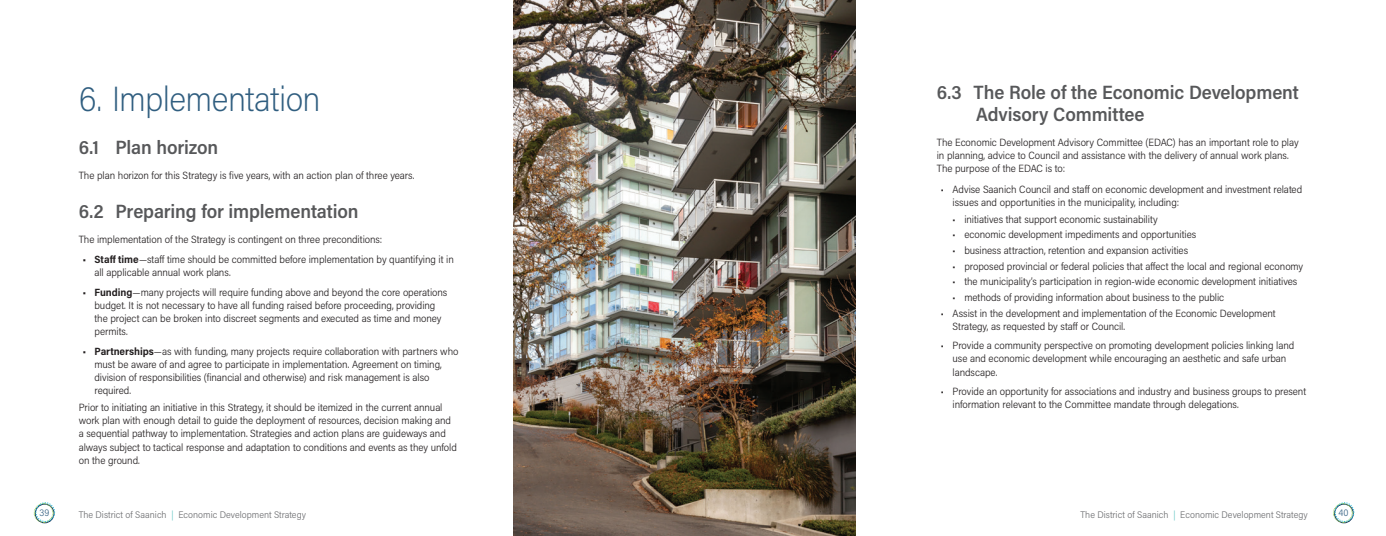
<style>
.page{position:relative;width:1386px;height:536px;background:#fff}
.page>*{position:absolute;margin:0;border:0;box-sizing:border-box;transform-origin:0 0}
.t1{font:200 35px "Acumin Pro Semi Cond";letter-spacing:-.015em;color:#305e80}
.t2{font:600 19.25px/21.9px "Acumin Pro Semi Cond";letter-spacing:-.005em;color:#57585a}
.Paragraph{font:300 10.5px/13.1px "Acumin Pro Semi Cond";letter-spacing:-.01em;color:#231f20}
.t3{font:300 9.62px "Acumin Pro Semi Cond";color:#6c6d70}
.t4{font:300 9.62px "Acumin Pro Semi Cond";color:#305e80}
.s1{font-weight:700}
.s2{color:#64c6c3}
</style>
<div class="page">
<svg style="left:1333px;top:502px;width:21px;height:21px"></svg>
<svg style="left:34px;top:502px;width:21px;height:21px"></svg>
<img style="left:513px;top:0;width:142px;height:536px">
<img style="left:655px;top:0;width:200px;height:536px">
<p class="t1" style="left:79px;top:75px;width:244px">6. Implementation</p>
<p class="t2" style="left:79px;top:135px;width:141px">6.1 Plan horizon</p>
<p class="Paragraph" style="left:79px;top:168px;width:337px">The plan horizon for this Strategy is five years, with an action plan of three years.</p>
<p class="t2" style="left:79px;top:199px;width:281px">6.2 Preparing for implementation</p>
<p class="Paragraph" style="left:79px;top:232px;width:305px">The implementation of the Strategy is contingent on three preconditions:</p>
<p class="Paragraph" style="left:94px;top:252px;width:361px;text-indent:-12px"><span class="s1">• Staff time</span>—staff time should be committed before implementation by quantifying it in all applicable annual work plans.</p>
<p class="Paragraph" style="left:94px;top:285px;width:354px;text-indent:-12px"><span class="s1">• Funding</span>—many projects will require funding above and beyond the core operations budget. It is not necessary to have all funding raised before proceeding, providing the project can be broken into discreet segments and executed as time and money permits.</p>
<p class="Paragraph" style="left:94px;top:344px;width:366px;text-indent:-12px"><span class="s1">• Partnerships</span>—as with funding, many projects require collaboration with partners who must be aware of and agree to participate in implementation. Agreement on timing, division of responsibilities (financial and otherwise) and risk management is also required.</p>
<p class="Paragraph" style="left:79px;top:400px;width:380px">Prior to initiating an initiative in this Strategy, it should be itemized in the current annual work plan with enough detail to guide the deployment of resources, decision making and a sequential pathway to implementation. Strategies and action plans are guideways and always subject to tactical response and adaptation to conditions and events as they unfold on the ground.</p>
<p class="t2" style="left:976px;top:81px;width:324px;text-indent:-39px">6.3 The Role of the Economic Development<br>Advisory Committee</p>
<p class="Paragraph" style="left:937px;top:135px;width:363px">The Economic Development Advisory Committee (EDAC) has an important role to play in planning, advice to Council and assistance with the delivery of annual work plans.<br>The purpose of the EDAC is to:</p>
<p class="Paragraph" style="left:953px;top:182px;width:351px;text-indent:-12px">• Advise Saanich Council and staff on economic development and investment related issues and opportunities in the municipality, including:</p>
<p class="Paragraph" style="left:953px;top:212px;width:207px">• initiatives that support economic sustainability</p>
<p class="Paragraph" style="left:953px;top:228px;width:245px">• economic development impediments and opportunities</p>
<p class="Paragraph" style="left:953px;top:243px;width:237px">• business attraction, retention and expansion activities</p>
<p class="Paragraph" style="left:953px;top:259px;width:352px">• proposed provincial or federal policies that affect the local and regional economy</p>
<p class="Paragraph" style="left:953px;top:275px;width:346px">• the municipality’s participation in region-wide economic development initiatives</p>
<p class="Paragraph" style="left:953px;top:290px;width:273px">• methods of providing information about business to the public</p>
<p class="Paragraph" style="left:953px;top:306px;width:325px;text-indent:-12px">• Assist in the development and implementation of the Economic Development<br>Strategy, as requested by staff or Council.</p>
<p class="Paragraph" style="left:953px;top:338px;width:343px;text-indent:-12px">• Provide a community perspective on promoting development policies linking land use and economic development while encouraging an aesthetic and safe urban landscape.</p>
<p class="Paragraph" style="left:953px;top:384px;width:355px;text-indent:-12px">• Provide an opportunity for associations and industry and business groups to present information relevant to the Committee mandate through delegations.</p>
<p class="t4" style="left:39px;top:506px;width:11px">39</p>
<p class="t3" style="left:79px;top:507px;width:229px">The District of Saanich <span class="s2">|</span> Economic Development Strategy</p>
<p class="t3" style="left:1081px;top:507px;width:229px">The District of Saanich <span class="s2">|</span> Economic Development Strategy</p>
<p class="t4" style="left:1339px;top:506px;width:12px">40</p>
</div>
